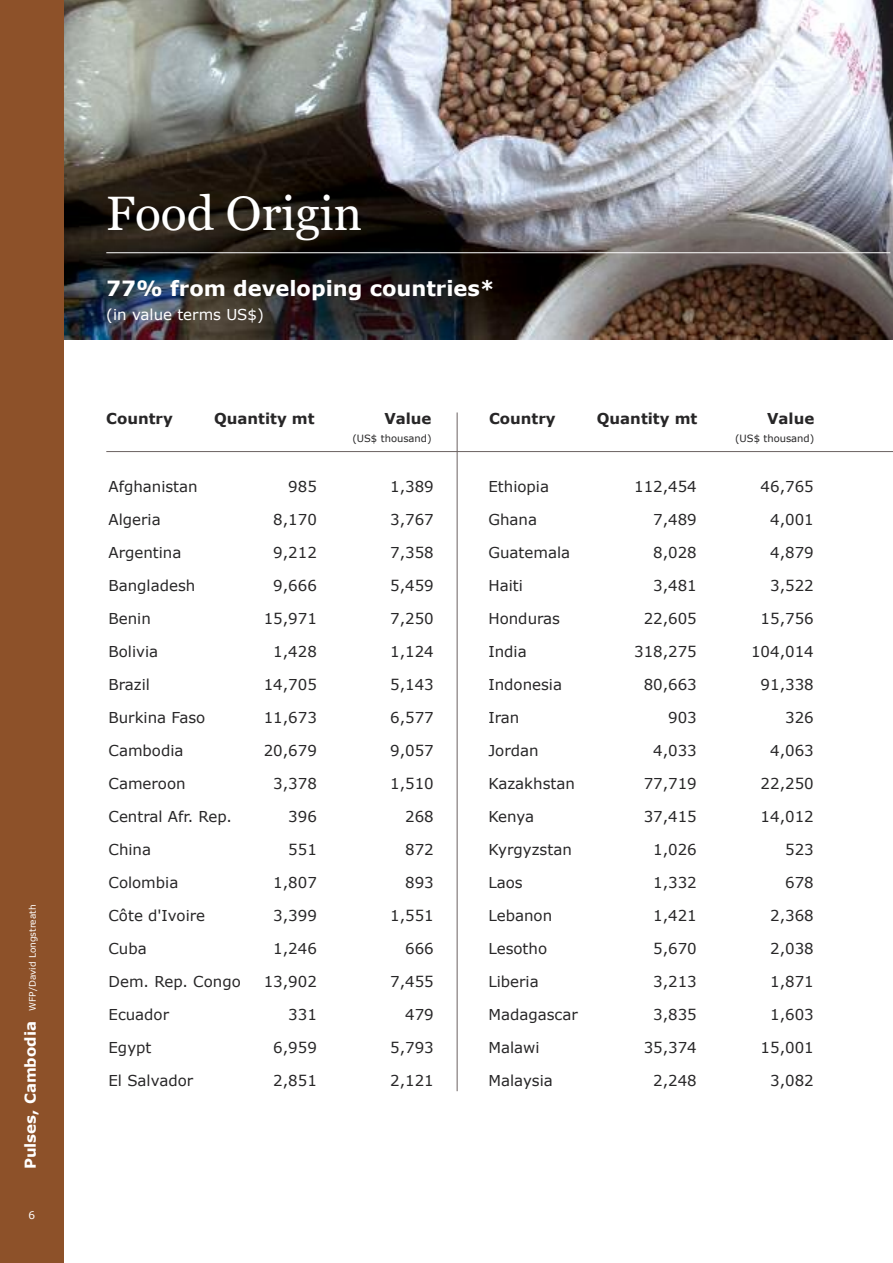
<style>
.page{position:relative;width:893px;height:1263px;background:#fff}
.page>*{position:absolute;margin:0;border:0;box-sizing:border-box;transform-origin:0 0}
.t1{font:48px "Georgia";color:#fff}
.t2{font:700 21px "Verdana";color:#fff}
.t3{font:15px "Verdana";color:#272627}
.t4{font:700 15px "Verdana";color:#272627}
.t5{font:15px "Verdana";color:#fff}
.t6{font:10.5px "Verdana";color:#fff}
.t7{font:9.9px "Verdana";color:#272627}
.t8{font:9px "Verdana";color:#fff}
.s1{font-weight:700;font-size:15px}
</style>
<div class="page">
<img style="left:64px;top:0;width:829px;height:339px">
<div style="left:0;top:0;width:64px;height:1263px;background:#8d5129"></div>
<hr style="left:106px;top:252px;width:784px;height:1px;background:#fff">
<hr style="left:457px;top:412px;width:1px;height:679px;background:#6b6261">
<hr style="left:106px;top:451px;width:787px;height:1px;background:#6b6261">
<p class="t8" style="left:27px;top:1169px;width:266px;rotate:-90deg"><span class="s1">Pulses, Cambodia</span> WFP/David Longstreath</p>
<p class="t6" style="left:29px;top:1208px;width:8px">6</p>
<h1 class="t1" style="left:106px;top:185px;width:257px">Food Origin</h1>
<h2 class="t2" style="left:106px;top:275px;width:390px">77% from developing countries*</h2>
<p class="t5" style="left:106px;top:305px;width:159px">(in value terms US$)</p>
<p class="t4" style="left:106px;top:409px;width:68px">Country</p>
<p class="t4" style="left:214px;top:409px;width:102px">Quantity mt</p>
<p class="t4" style="left:384px;top:409px;width:49px">Value</p>
<p class="t7" style="left:352px;top:432px;width:81px">(US$ thousand)</p>
<p class="t3" style="left:109px;top:477px;width:91px">Afghanistan</p>
<p class="t3" style="left:288px;top:477px;width:30px">985</p>
<p class="t3" style="left:390px;top:477px;width:45px">1,389</p>
<p class="t3" style="left:109px;top:510px;width:54px">Algeria</p>
<p class="t3" style="left:273px;top:510px;width:45px">8,170</p>
<p class="t3" style="left:390px;top:510px;width:45px">3,767</p>
<p class="t3" style="left:109px;top:543px;width:74px">Argentina</p>
<p class="t3" style="left:273px;top:543px;width:45px">9,212</p>
<p class="t3" style="left:390px;top:543px;width:45px">7,358</p>
<p class="t3" style="left:109px;top:576px;width:88px">Bangladesh</p>
<p class="t3" style="left:273px;top:576px;width:45px">9,666</p>
<p class="t3" style="left:390px;top:576px;width:45px">5,459</p>
<p class="t3" style="left:109px;top:609px;width:44px">Benin</p>
<p class="t3" style="left:264px;top:609px;width:55px">15,971</p>
<p class="t3" style="left:390px;top:609px;width:45px">7,250</p>
<p class="t3" style="left:109px;top:642px;width:51px">Bolivia</p>
<p class="t3" style="left:273px;top:642px;width:45px">1,428</p>
<p class="t3" style="left:390px;top:642px;width:45px">1,124</p>
<p class="t3" style="left:109px;top:675px;width:43px">Brazil</p>
<p class="t3" style="left:264px;top:675px;width:55px">14,705</p>
<p class="t3" style="left:390px;top:675px;width:45px">5,143</p>
<p class="t3" style="left:109px;top:708px;width:98px">Burkina Faso</p>
<p class="t3" style="left:264px;top:708px;width:55px">11,673</p>
<p class="t3" style="left:390px;top:708px;width:45px">6,577</p>
<p class="t3" style="left:109px;top:741px;width:76px">Cambodia</p>
<p class="t3" style="left:264px;top:741px;width:55px">20,679</p>
<p class="t3" style="left:390px;top:741px;width:45px">9,057</p>
<p class="t3" style="left:109px;top:774px;width:79px">Cameroon</p>
<p class="t3" style="left:273px;top:774px;width:45px">3,378</p>
<p class="t3" style="left:390px;top:774px;width:45px">1,510</p>
<p class="t3" style="left:109px;top:807px;width:125px">Central Afr. Rep.</p>
<p class="t3" style="left:288px;top:807px;width:30px">396</p>
<p class="t3" style="left:405px;top:807px;width:30px">268</p>
<p class="t3" style="left:109px;top:840px;width:44px">China</p>
<p class="t3" style="left:288px;top:840px;width:30px">551</p>
<p class="t3" style="left:405px;top:840px;width:30px">872</p>
<p class="t3" style="left:109px;top:873px;width:71px">Colombia</p>
<p class="t3" style="left:273px;top:873px;width:45px">1,807</p>
<p class="t3" style="left:405px;top:873px;width:30px">893</p>
<p class="t3" style="left:109px;top:906px;width:98px">Côte d'Ivoire</p>
<p class="t3" style="left:273px;top:906px;width:45px">3,399</p>
<p class="t3" style="left:390px;top:906px;width:45px">1,551</p>
<p class="t3" style="left:109px;top:939px;width:40px">Cuba</p>
<p class="t3" style="left:273px;top:939px;width:45px">1,246</p>
<p class="t3" style="left:405px;top:939px;width:30px">666</p>
<p class="t3" style="left:109px;top:972px;width:134px">Dem. Rep. Congo</p>
<p class="t3" style="left:264px;top:972px;width:55px">13,902</p>
<p class="t3" style="left:390px;top:972px;width:45px">7,455</p>
<p class="t3" style="left:109px;top:1005px;width:62px">Ecuador</p>
<p class="t3" style="left:288px;top:1005px;width:30px">331</p>
<p class="t3" style="left:405px;top:1005px;width:30px">479</p>
<p class="t3" style="left:109px;top:1038px;width:44px">Egypt</p>
<p class="t3" style="left:273px;top:1038px;width:45px">6,959</p>
<p class="t3" style="left:390px;top:1038px;width:45px">5,793</p>
<p class="t3" style="left:108px;top:1071px;width:86px">El Salvador</p>
<p class="t3" style="left:273px;top:1071px;width:45px">2,851</p>
<p class="t3" style="left:390px;top:1071px;width:45px">2,121</p>
<p class="t4" style="left:489px;top:409px;width:68px">Country</p>
<p class="t4" style="left:597px;top:409px;width:102px">Quantity mt</p>
<p class="t4" style="left:767px;top:409px;width:49px">Value</p>
<p class="t7" style="left:735px;top:432px;width:81px">(US$ thousand)</p>
<p class="t3" style="left:488px;top:477px;width:62px">Ethiopia</p>
<p class="t3" style="left:634px;top:477px;width:64px">112,454</p>
<p class="t3" style="left:761px;top:477px;width:55px">46,765</p>
<p class="t3" style="left:488px;top:510px;width:50px">Ghana</p>
<p class="t3" style="left:653px;top:510px;width:45px">7,489</p>
<p class="t3" style="left:770px;top:510px;width:45px">4,001</p>
<p class="t3" style="left:488px;top:543px;width:83px">Guatemala</p>
<p class="t3" style="left:653px;top:543px;width:45px">8,028</p>
<p class="t3" style="left:770px;top:543px;width:45px">4,879</p>
<p class="t3" style="left:488px;top:576px;width:36px">Haiti</p>
<p class="t3" style="left:653px;top:576px;width:45px">3,481</p>
<p class="t3" style="left:770px;top:576px;width:45px">3,522</p>
<p class="t3" style="left:488px;top:609px;width:73px">Honduras</p>
<p class="t3" style="left:644px;top:609px;width:55px">22,605</p>
<p class="t3" style="left:761px;top:609px;width:55px">15,756</p>
<p class="t3" style="left:488px;top:642px;width:40px">India</p>
<p class="t3" style="left:634px;top:642px;width:64px">318,275</p>
<p class="t3" style="left:751px;top:642px;width:64px">104,014</p>
<p class="t3" style="left:488px;top:675px;width:75px">Indonesia</p>
<p class="t3" style="left:644px;top:675px;width:55px">80,663</p>
<p class="t3" style="left:761px;top:675px;width:55px">91,338</p>
<p class="t3" style="left:488px;top:708px;width:32px">Iran</p>
<p class="t3" style="left:668px;top:708px;width:30px">903</p>
<p class="t3" style="left:785px;top:708px;width:30px">326</p>
<p class="t3" style="left:488px;top:741px;width:52px">Jordan</p>
<p class="t3" style="left:653px;top:741px;width:45px">4,033</p>
<p class="t3" style="left:770px;top:741px;width:45px">4,063</p>
<p class="t3" style="left:488px;top:774px;width:88px">Kazakhstan</p>
<p class="t3" style="left:644px;top:774px;width:55px">77,719</p>
<p class="t3" style="left:761px;top:774px;width:55px">22,250</p>
<p class="t3" style="left:488px;top:807px;width:47px">Kenya</p>
<p class="t3" style="left:644px;top:807px;width:55px">37,415</p>
<p class="t3" style="left:761px;top:807px;width:55px">14,012</p>
<p class="t3" style="left:488px;top:840px;width:85px">Kyrgyzstan</p>
<p class="t3" style="left:653px;top:840px;width:45px">1,026</p>
<p class="t3" style="left:785px;top:840px;width:30px">523</p>
<p class="t3" style="left:488px;top:873px;width:36px">Laos</p>
<p class="t3" style="left:653px;top:873px;width:45px">1,332</p>
<p class="t3" style="left:785px;top:873px;width:30px">678</p>
<p class="t3" style="left:488px;top:906px;width:65px">Lebanon</p>
<p class="t3" style="left:653px;top:906px;width:45px">1,421</p>
<p class="t3" style="left:770px;top:906px;width:45px">2,368</p>
<p class="t3" style="left:488px;top:939px;width:60px">Lesotho</p>
<p class="t3" style="left:653px;top:939px;width:45px">5,670</p>
<p class="t3" style="left:770px;top:939px;width:45px">2,038</p>
<p class="t3" style="left:488px;top:972px;width:52px">Liberia</p>
<p class="t3" style="left:653px;top:972px;width:45px">3,213</p>
<p class="t3" style="left:770px;top:972px;width:45px">1,871</p>
<p class="t3" style="left:488px;top:1005px;width:91px">Madagascar</p>
<p class="t3" style="left:653px;top:1005px;width:45px">3,835</p>
<p class="t3" style="left:770px;top:1005px;width:45px">1,603</p>
<p class="t3" style="left:488px;top:1038px;width:53px">Malawi</p>
<p class="t3" style="left:644px;top:1038px;width:55px">35,374</p>
<p class="t3" style="left:761px;top:1038px;width:55px">15,001</p>
<p class="t3" style="left:488px;top:1071px;width:66px">Malaysia</p>
<p class="t3" style="left:653px;top:1071px;width:45px">2,248</p>
<p class="t3" style="left:770px;top:1071px;width:45px">3,082</p>
</div>
